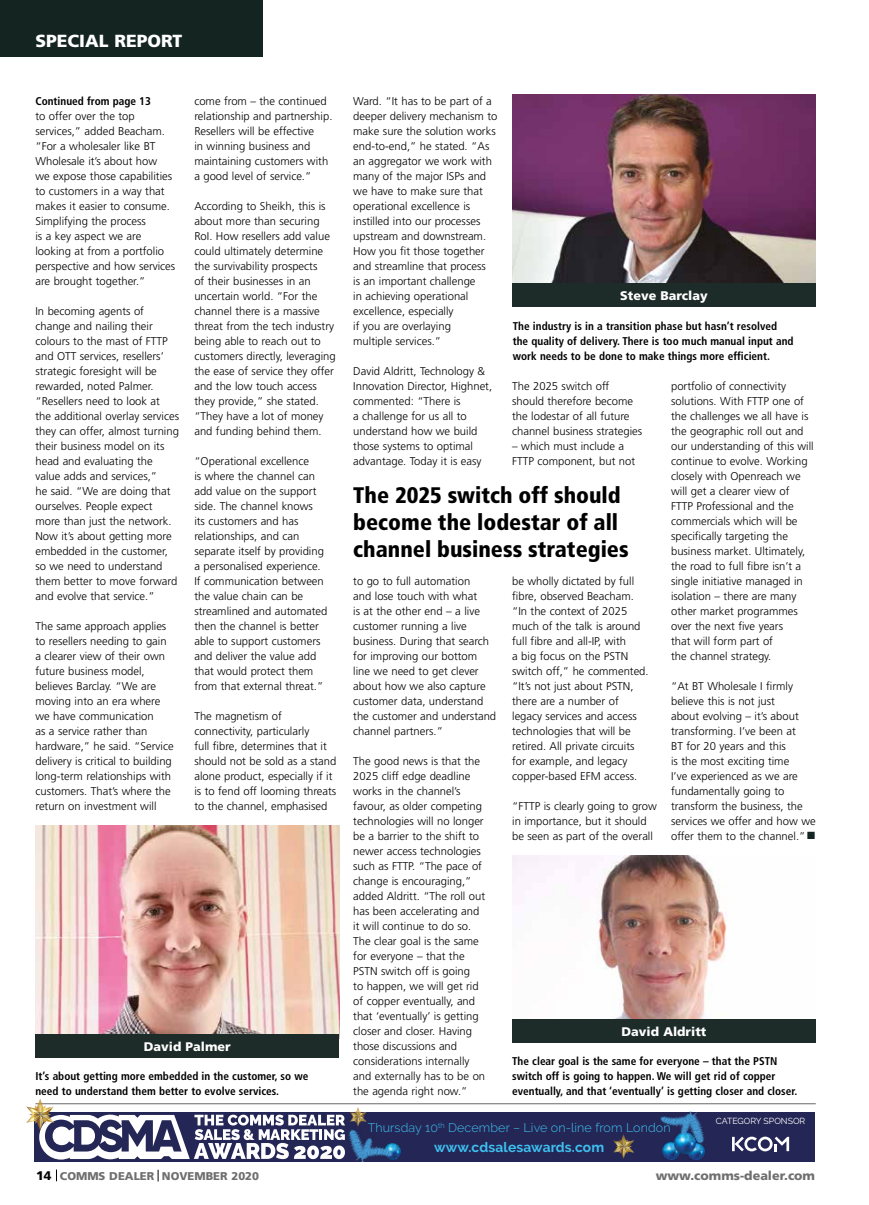
<style>
.page{position:relative;width:869px;height:1205px;background:#fff}
.page>*{position:absolute;margin:0;border:0;box-sizing:border-box;transform-origin:0 0}
.t1{font:900 condensed 22.5px/27px "Frutiger";color:#000}
.t2{font:900 17.5px "Frutiger";color:#fff}
.t3{font:700 13.75px "Raleway";letter-spacing:.01em;color:#3ec0f0}
.t4{font:300 12.5px "Raleway";letter-spacing:.01em;color:#3ec0f0}
.t5{font:900 12.5px "Frutiger";color:#fff}
.t6{font:900 12.5px "Frutiger";color:#706f6f}
.t7{font:300 11.25px/15px "Frutiger";color:#000}
.t8{font:700 condensed 11.25px/15px "Frutiger";color:#000}
.t9{font:900 11.25px "Frutiger";color:#706f6f}
.t10{font:8.75px "Raleway";color:#fff}
.s1{color:#142521}
.s2{font-size:12.5px;color:#000}
</style>
<div class="page">
<div style="left:0;top:0;width:262px;height:57px;background:#142521"></div>
<svg style="left:56px;top:1169px;width:1px;height:12px"></svg>
<hr style="left:35px;top:1103px;width:780px;height:1px;background:#878787">
<img style="left:35px;top:826px;width:304px;height:208px">
<div style="left:35px;top:1034px;width:304px;height:24px;background:#1d2c28"></div>
<img style="left:512px;top:855px;width:215px;height:164px">
<div style="left:512px;top:1019px;width:303px;height:24px;background:#1d2c28"></div>
<img style="left:512px;top:95px;width:303px;height:188px">
<div style="left:512px;top:283px;width:303px;height:24px;background:#1d2c28"></div>
<div style="left:35px;top:1112px;width:779px;height:49px;background:#242756"></div>
<svg style="left:732px;top:1136px;width:56px;height:15px"></svg>
<svg style="left:26px;top:1099px;width:340px;height:60px"></svg>
<img style="left:662px;top:1149px;width:17px;height:10px">
<img style="left:687px;top:1149px;width:16px;height:11px">
<img style="left:673px;top:1149px;width:21px;height:4px">
<svg style="left:613px;top:1134px;width:20px;height:24px"></svg>
<img style="left:398px;top:1145px;width:2px;height:13px">
<img style="left:660px;top:1112px;width:44px;height:37px">
<img style="left:348px;top:1124px;width:50px;height:37px">
<h2 class="t2" style="left:35px;top:31px;width:148px">SPECIAL REPORT</h2>
<p class="t8" style="left:35px;top:94px;width:117px">Continued from page 13</p>
<p class="t7" style="left:35px;top:109px;width:141px">to offer over the top services,” added Beacham. “For a wholesaler like BT<br>Wholesale it’s about how<br>we expose those capabilities to customers in a way that makes it easier to consume.<br>Simplifying the process<br>is a key aspect we are looking at from a portfolio perspective and how services are brought together.”</p>
<p class="t7" style="left:35px;top:304px;width:145px">In becoming agents of change and nailing their colours to the mast of FTTP and OTT services, resellers’ strategic foresight will be rewarded, noted Palmer. “Resellers need to look at<br>the additional overlay services they can offer, almost turning their business model on its head and evaluating the value adds and services,”<br>he said. “We are doing that ourselves. People expect more than just the network.<br>Now it’s about getting more embedded in the customer, so we need to understand them better to move forward and evolve that service.”</p>
<p class="t7" style="left:35px;top:618px;width:140px">The same approach applies to resellers needing to gain a clearer view of their own future business model, believes Barclay. “We are moving into an era where we have communication<br>as a service rather than hardware,” he said. “Service delivery is critical to building long-term relationships with customers. That’s where the return on investment will</p>
<p class="t7" style="left:194px;top:93px;width:139px">come from – the continued relationship and partnership.<br>Resellers will be effective<br>in winning business and maintaining customers with a good level of service.”</p>
<p class="t7" style="left:194px;top:198px;width:143px">According to Sheikh, this is about more than securing<br>RoI. How resellers add value could ultimately determine the survivability prospects<br>of their businesses in an uncertain world. “For the channel there is a massive threat from the tech industry being able to reach out to customers directly, leveraging the ease of service they offer and the low touch access they provide,” she stated. “They have a lot of money and funding behind them.</p>
<p class="t7" style="left:194px;top:453px;width:134px">“Operational excellence<br>is where the channel can add value on the support side. The channel knows<br>its customers and has relationships, and can separate itself by providing a personalised experience.<br>If communication between the value chain can be streamlined and automated then the channel is better able to support customers and deliver the value add that would protect them from that external threat.”</p>
<p class="t7" style="left:194px;top:708px;width:143px">The magnetism of connectivity, particularly<br>full fibre, determines that it should not be sold as a stand alone product, especially if it is to fend off looming threats to the channel, emphasised</p>
<p class="t5" style="left:144px;top:1039px;width:88px">David Palmer</p>
<p class="t8" style="left:35px;top:1069px;width:274px">It’s about getting more embedded in the customer, so we need to understand them better to evolve services.</p>
<p class="t7" style="left:353px;top:94px;width:146px">Ward. “It has to be part of a deeper delivery mechanism to make sure the solution works end-to-end,” he stated. “As an aggregator we work with many of the major ISPs and we have to make sure that operational excellence is instilled into our processes upstream and downstream.<br>How you fit those together and streamline that process<br>is an important challenge<br>in achieving operational excellence, especially<br>if you are overlaying<br>multiple services.”</p>
<p class="t7" style="left:353px;top:363px;width:140px">David Aldritt, Technology &amp;<br>Innovation Director, Highnet, commented: “There is<br>a challenge for us all to understand how we build those systems to optimal advantage. Today it is easy</p>
<p class="t5" style="left:620px;top:288px;width:89px">Steve Barclay</p>
<p class="t8" style="left:512px;top:319px;width:282px">The industry is in a transition phase but hasn’t resolved the quality of delivery. There is too much manual input and work needs to be done to make things more efficient.</p>
<p class="t7" style="left:512px;top:379px;width:132px">The 2025 switch off should therefore become the lodestar of all future channel business strategies</p>
<p class="t7" style="left:512px;top:439px;width:124px">– which must include a<br>FTTP component, but not</p>
<p class="t7" style="left:670px;top:379px;width:144px">portfolio of connectivity solutions. With FTTP one of the challenges we all have is the geographic roll out and our understanding of this will continue to evolve. Working closely with Openreach we will get a clearer view of<br>FTTP Professional and the commercials which will be specifically targeting the business market. Ultimately, the road to full fibre isn’t a single initiative managed in isolation – there are many other market programmes over the next five years<br>that will form part of<br>the channel strategy.</p>
<p class="t7" style="left:670px;top:679px;width:146px">“At BT Wholesale I firmly believe this is not just<br>about evolving – it’s about transforming. I’ve been at<br>BT for 20 years and this<br>is the most exciting time<br>I’ve experienced as we are fundamentally going to transform the business, the services we offer and how we offer them to the channel.”<span class="s1">■</span></p>
<h1 class="t1" style="left:353px;top:481px;width:277px">The 2025 switch off should become the lodestar of all channel business strategies</h1>
<p class="t7" style="left:353px;top:573px;width:144px">to go to full automation<br>and lose touch with what<br>is at the other end – a live customer running a live business. During that search for improving our bottom line we need to get clever about how we also capture customer data, understand the customer and understand channel partners.”</p>
<p class="t7" style="left:353px;top:753px;width:133px">The good news is that the<br>2025 cliff edge deadline works in the channel’s favour, as older competing technologies will no longer be a barrier to the shift to newer access technologies such as FTTP. “The pace of change is encouraging,” added Aldritt. “The roll out has been accelerating and it will continue to do so.<br>The clear goal is the same for everyone – that the<br>PSTN switch off is going<br>to happen, we will get rid of copper eventually, and that ‘eventually’ is getting closer and closer. Having those discussions and considerations internally and externally has to be on the agenda right now.”</p>
<p class="t7" style="left:512px;top:574px;width:138px">be wholly dictated by full fibre, observed Beacham. “In the context of 2025 much of the talk is around full fibre and all-IP, with<br>a big focus on the PSTN switch off,” he commented. “It’s not just about PSTN, there are a number of legacy services and access technologies that will be retired. All private circuits for example, and legacy copper-based EFM access.</p>
<p class="t7" style="left:512px;top:799px;width:146px">“FTTP is clearly going to grow in importance, but it should be seen as part of the overall</p>
<p class="t5" style="left:621px;top:1024px;width:86px">David Aldritt</p>
<p class="t8" style="left:512px;top:1054px;width:286px">The clear goal is the same for everyone – that the PSTN switch off is going to happen. We will get rid of copper eventually, and that ‘eventually’ is getting closer and closer.</p>
<p class="t4" style="left:367px;top:1120px;width:304px">Thursday 10<sup>th</sup> December – Live on-line from London</p>
<p class="t3" style="left:434px;top:1139px;width:172px">www.cdsalesawards.com</p>
<p class="t10" style="left:715px;top:1115px;width:91px">CATEGORY SPONSOR</p>
<p class="t9" style="left:36px;top:1169px;width:224px"><span class="s2">14</span> COMMS DEALER NOVEMBER 2020</p>
<p class="t6" style="left:655px;top:1168px;width:161px">www.comms-dealer.com</p>
</div>
